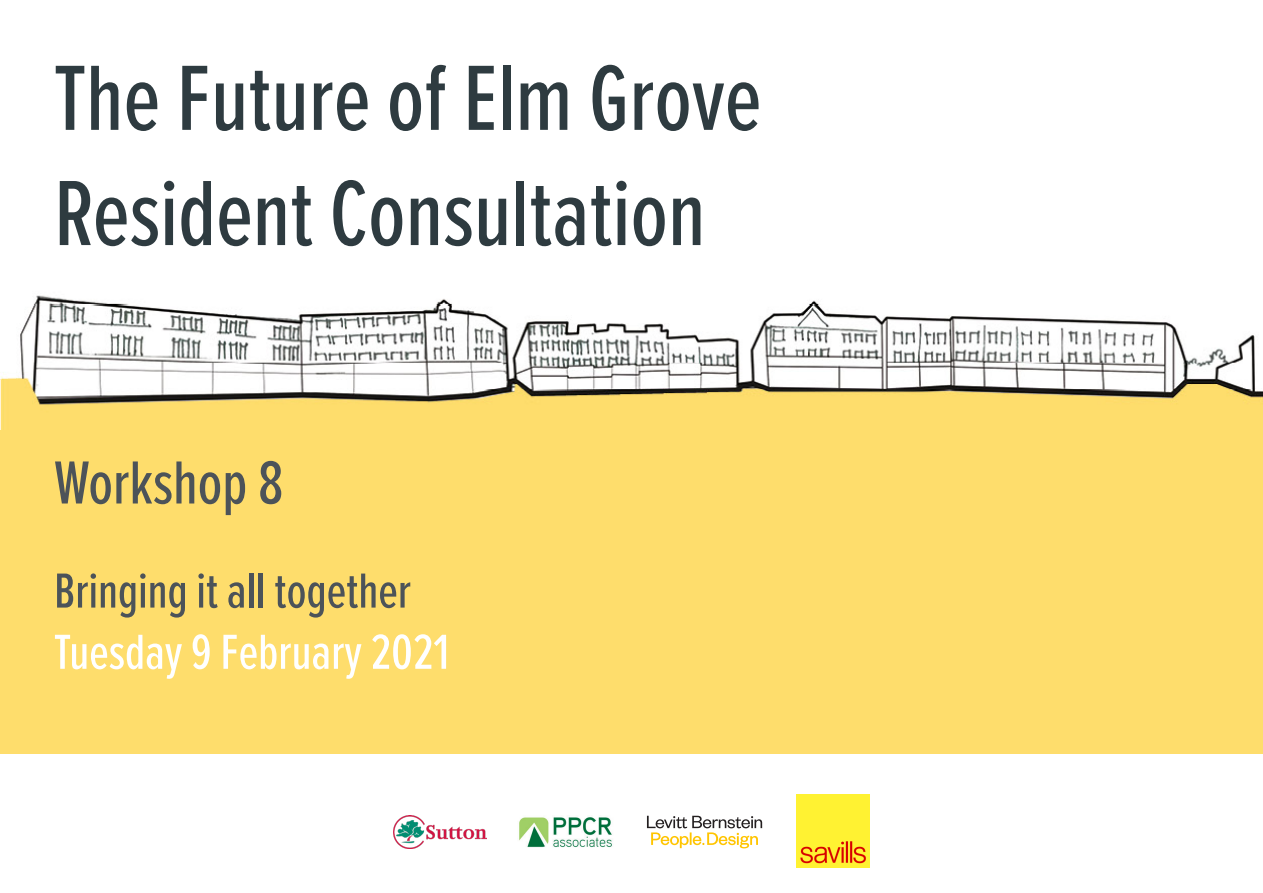
<style>
.page{position:relative;width:1263px;height:893px;background:#fff}
.page>*{position:absolute;margin:0;border:0;box-sizing:border-box;transform-origin:0 0}
.t1{font:500 96px "Proxima Nova Ex Cn";color:#2e3b40}
.t2{font:500 63px "Proxima Nova Ex Cn";color:#4c5359}
.t3{font:500 51px "Proxima Nova Ex Cn";color:#4c5359}
.t4{font:500 51px "Proxima Nova Ex Cn";color:#fff}
</style>
<div class="page">
<img style="left:0;top:295px;width:1263px;height:135px">
<div style="left:0;top:430px;width:1263px;height:324px;background:#fedd6c"></div>
<img style="left:519px;top:817px;width:93px;height:31px">
<img style="left:796px;top:795px;width:73px;height:73px">
<img style="left:394px;top:815px;width:93px;height:33px">
<svg style="left:647px;top:816px;width:115px;height:32px"></svg>
<p class="t1" style="left:54px;top:28px;width:709px">The Future of Elm Grove</p>
<p class="t1" style="left:54px;top:143px;width:653px">Resident Consultation</p>
<p class="t2" style="left:54px;top:437px;width:231px">Workshop 8</p>
<p class="t3" style="left:54px;top:554px;width:358px">Bringing it all together</p>
<p class="t4" style="left:54px;top:615px;width:397px">Tuesday 9 February 2021</p>
</div>
